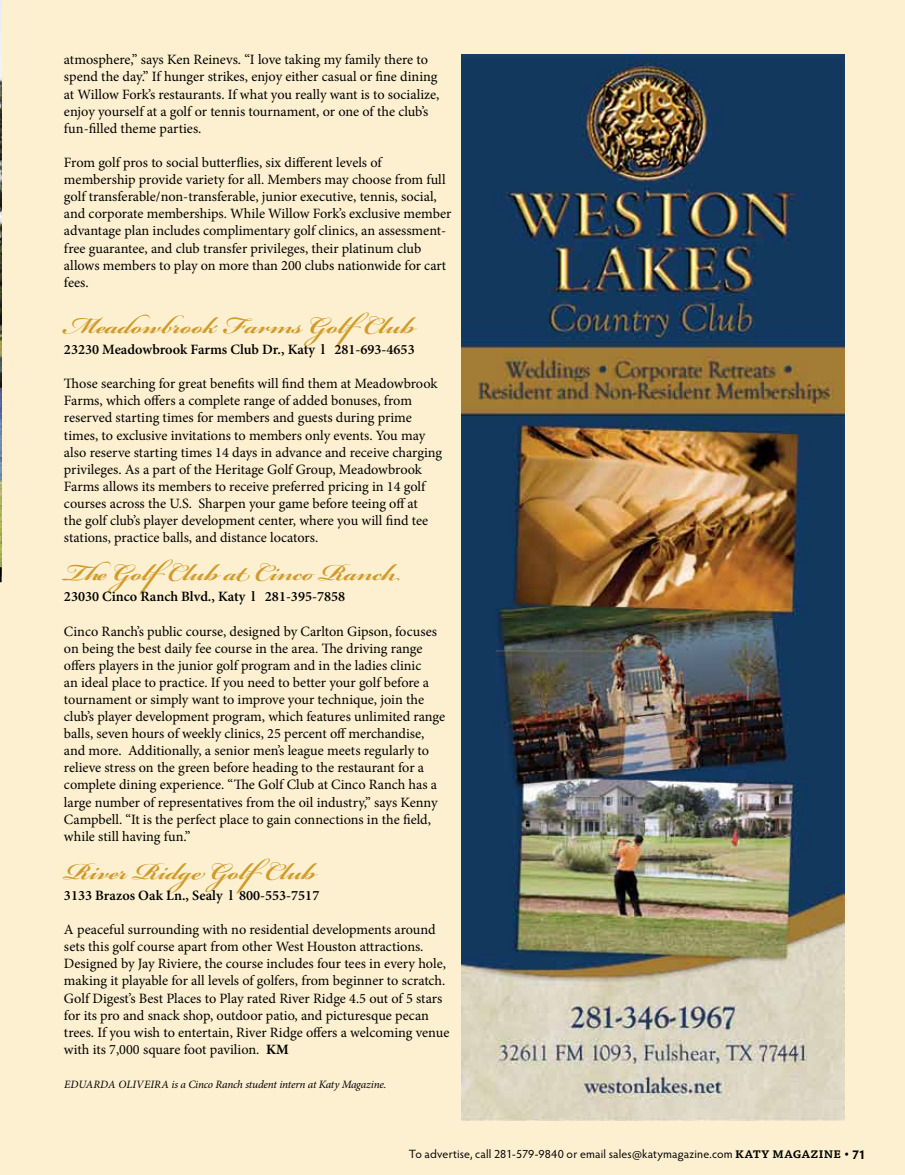
<style>
.page{position:relative;width:905px;height:1175px;background:#fff}
.page>*{position:absolute;margin:0;border:0;box-sizing:border-box;transform-origin:0 0}
.t1{font:700 36px "Bickham Script Pro";color:#d09b2a}
.t2{font:14.25px/17.1px "Minion Pro";color:#000}
.t3{font:600 14.25px "Minion Pro";color:#000}
.t4{font:12px "Hypatia Sans Pro";letter-spacing:.015em;color:#000}
.t5{font:italic 11.25px "Minion Pro";letter-spacing:-.015em;color:#000}
.s1{font-weight:700}
.s2{font-family:"Chaparral Pro";font-weight:600;font-size:15px}
.s3{font-family:"Chaparral Pro";font-size:15px}
.s4{font-weight:700;font-size:12.75px}
</style>
<div class="page">
<div style="left:0;top:0;width:904px;height:1174px;background:#fdf0d0"></div>
<img style="left:0;top:0;width:2px;height:567px">
<svg style="left:0;top:567px;width:2px;height:15px"></svg>
<img style="left:461px;top:54px;width:383px;height:1067px">
<p class="t2" style="left:64px;top:51px;width:377px">atmosphere,” says Ken Reinevs. “I love taking my family there to spend the day.” If hunger strikes, enjoy either casual or fine dining at Willow Fork’s restaurants. If what you really want is to socialize, enjoy yourself at a golf or tennis tournament, or one of the club’s fun-filled theme parties.</p>
<p class="t2" style="left:64px;top:154px;width:389px">From golf pros to social butterflies, six different levels of membership provide variety for all. Members may choose from full golf transferable/non-transferable, junior executive, tennis, social, and corporate memberships. While Willow Fork’s exclusive member advantage plan includes complimentary golf clinics, an assessment&shy;free guarantee, and club transfer privileges, their platinum club allows members to play on more than 200 clubs nationwide for cart fees.</p>
<h1 class="t1" style="left:64px;top:299px;width:352px">Meadowbrook Farms GolfClub</h1>
<p class="t3" style="left:64px;top:339px;width:352px">23230 Meadowbrook Farms Club Dr., Katy l 281-693-4653</p>
<p class="t2" style="left:64px;top:375px;width:380px">Those searching for great benefits will find them at Meadowbrook Farms, which offers a complete range of added bonuses, from reserved starting times for members and guests during prime times, to exclusive invitations to members only events. You may also reserve starting times 14 days in advance and receive charging privileges. As a part of the Heritage Golf Group, Meadowbrook Farms allows its members to receive preferred pricing in 14 golf courses across the U.S. Sharpen your game before teeing off at<br>the golf club’s player development center, where you will find tee stations, practice balls, and distance locators.</p>
<h1 class="t1" style="left:64px;top:547px;width:338px">The GolfClub at Cinco Ranch</h1>
<p class="t3" style="left:64px;top:587px;width:282px">23030 Cinco Ranch Blvd., Katy l 281-395-7858</p>
<p class="t2" style="left:64px;top:622px;width:383px">Cinco Ranch’s public course, designed by Carlton Gipson, focuses on being the best daily fee course in the area. The driving range offers players in the junior golf program and in the ladies clinic<br>an ideal place to practice. If you need to better your golf before a tournament or simply want to improve your technique, join the club’s player development program, which features unlimited range balls, seven hours of weekly clinics, 25 percent off merchandise, and more. Additionally, a senior men’s league meets regularly to relieve stress on the green before heading to the restaurant for a complete dining experience. “The Golf Club at Cinco Ranch has a large number of representatives from the oil industry,” says Kenny Campbell. “It is the perfect place to gain connections in the field, while still having fun.”</p>
<h1 class="t1" style="left:64px;top:845px;width:253px">River Ridge GolfClub</h1>
<p class="t3" style="left:64px;top:885px;width:257px">3133 Brazos Oak Ln., Sealy l 800-553-7517</p>
<p class="t2" style="left:64px;top:921px;width:387px">A peaceful surrounding with no residential developments around sets this golf course apart from other West Houston attractions.<br>Designed by Jay Riviere, the course includes four tees in every hole, making it playable for all levels of golfers, from beginner to scratch.<br>Golf Digest’s Best Places to Play rated River Ridge 4.5 out of 5 stars for its pro and snack shop, outdoor patio, and picturesque pecan trees. If you wish to entertain, River Ridge offers a welcoming venue with its 7,000 square foot pavilion. <span class="s1">KM</span></p>
<p class="t5" style="left:64px;top:1076px;width:88px">EDUARDA OLI VEIRA</p>
<p class="t5" style="left:171px;top:1076px;width:217px">is a Cinco Ranch student intern at Katy Magazine.</p>
<p class="t4" style="left:409px;top:1146px;width:458px">To advertise, call 281-579-9840 or email sales@katymagazine.com <span class="s2">katy magazine</span> <span class="s3">•</span> <span class="s4">71</span></p>
</div>
